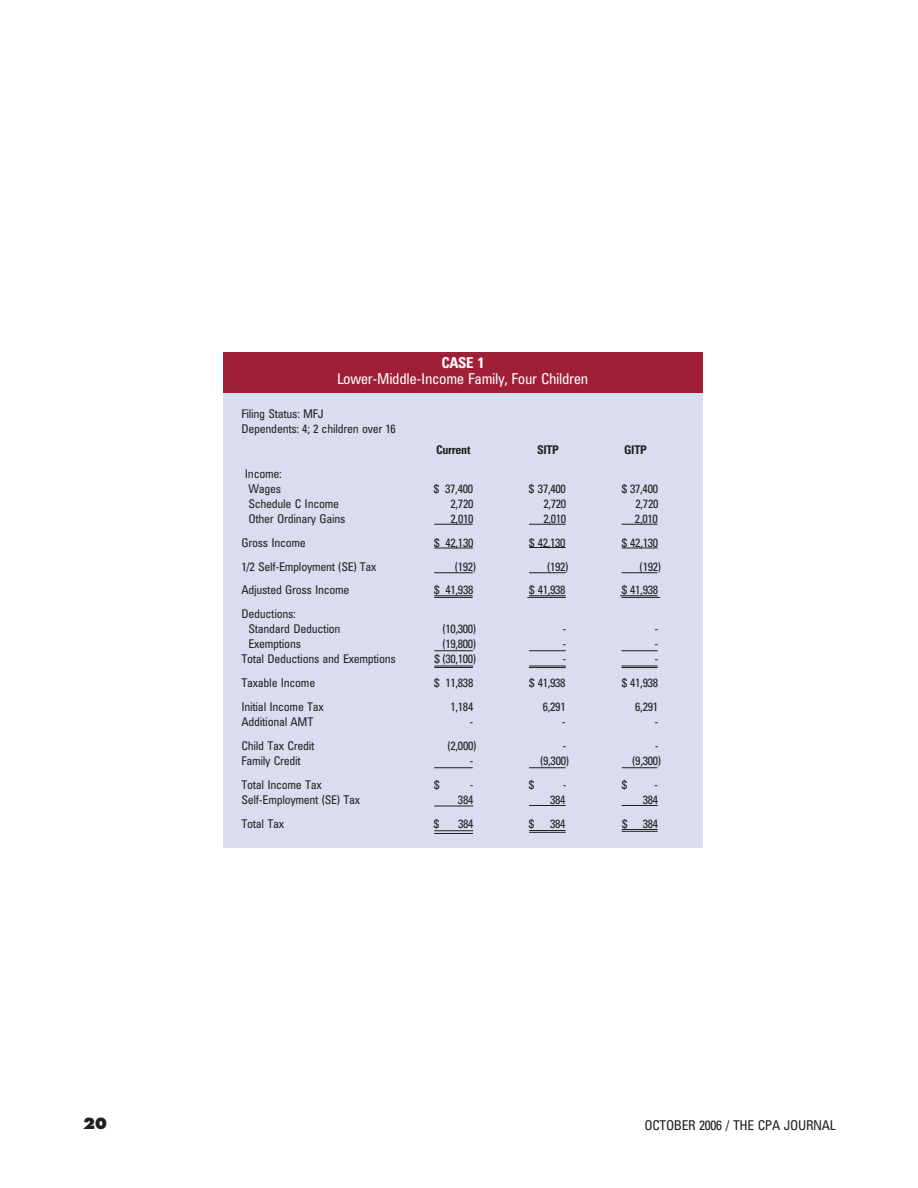
<style>
.page{position:relative;width:918px;height:1188px;background:#fff}
.page>*{position:absolute;margin:0;border:0;box-sizing:border-box;transform-origin:0 0}
.t1{font:condensed 15px "Univers";letter-spacing:-.025em;color:#fff}
.t2{font:700 condensed 15px "Univers";color:#fff}
.t3{font:800 15px "Futura";color:#231f20}
.t4{font:condensed 13.5px "Univers";letter-spacing:-.025em;color:#231f20}
.t5{font:condensed 12px/15px "Univers";letter-spacing:-.025em;color:#231f20}
.t6{font:700 condensed 12px "Univers";letter-spacing:-.025em;color:#231f20}
</style>
<div class="page">
<div style="left:223px;top:362px;width:480px;height:486px;background:#dadcef"></div>
<div style="left:223px;top:352px;width:480px;height:40px;background:#9f1f36"></div>
<hr style="left:434px;top:524px;width:39px;height:1px;background:#231f20">
<hr style="left:529px;top:524px;width:37px;height:1px;background:#231f20">
<hr style="left:622px;top:524px;width:36px;height:1px;background:#231f20">
<hr style="left:434px;top:572px;width:39px;height:1px;background:#231f20">
<hr style="left:434px;top:650px;width:39px;height:1px;background:#231f20">
<hr style="left:529px;top:650px;width:37px;height:1px;background:#231f20">
<hr style="left:622px;top:650px;width:36px;height:1px;background:#231f20">
<hr style="left:620px;top:595px;width:38px;height:1px;background:#231f20">
<hr style="left:622px;top:597px;width:38px;height:1px;background:#231f20">
<hr style="left:529px;top:595px;width:37px;height:1px;background:#231f20">
<hr style="left:527px;top:597px;width:39px;height:1px;background:#231f20">
<hr style="left:434px;top:595px;width:39px;height:1px;background:#231f20">
<hr style="left:434px;top:597px;width:39px;height:1px;background:#231f20">
<hr style="left:529px;top:572px;width:37px;height:1px;background:#231f20">
<hr style="left:622px;top:572px;width:35px;height:1px;background:#231f20">
<hr style="left:434px;top:830px;width:39px;height:1px;background:#231f20">
<hr style="left:434px;top:833px;width:39px;height:1px;background:#231f20">
<hr style="left:434px;top:767px;width:39px;height:1px;background:#231f20">
<hr style="left:529px;top:767px;width:37px;height:1px;background:#231f20">
<hr style="left:622px;top:767px;width:35px;height:1px;background:#231f20">
<hr style="left:434px;top:806px;width:39px;height:1px;background:#231f20">
<hr style="left:529px;top:805px;width:37px;height:1px;background:#231f20">
<hr style="left:622px;top:805px;width:36px;height:1px;background:#231f20">
<hr style="left:529px;top:830px;width:37px;height:1px;background:#231f20">
<hr style="left:622px;top:829px;width:36px;height:1px;background:#231f20">
<hr style="left:529px;top:832px;width:37px;height:1px;background:#231f20">
<hr style="left:622px;top:831px;width:36px;height:1px;background:#231f20">
<hr style="left:622px;top:548px;width:36px;height:1px;background:#231f20">
<hr style="left:529px;top:547px;width:37px;height:1px;background:#231f20">
<hr style="left:434px;top:548px;width:39px;height:1px;background:#231f20">
<hr style="left:434px;top:666px;width:39px;height:1px;background:#231f20">
<hr style="left:434px;top:667px;width:39px;height:1px;background:#231f20">
<hr style="left:529px;top:666px;width:37px;height:1px;background:#231f20">
<hr style="left:529px;top:667px;width:37px;height:1px;background:#231f20">
<hr style="left:622px;top:666px;width:36px;height:1px;background:#231f20">
<hr style="left:622px;top:667px;width:36px;height:1px;background:#231f20">
<p class="t2" style="left:442px;top:357px;width:44px">CASE 1</p>
<p class="t1" style="left:337px;top:374px;width:253px">Lower-Middle-Income Family, Four Children</p>
<p class="t5" style="left:242px;top:408px;width:156px">Filing Status: MFJ<br>Dependents: 4; 2 children over 16</p>
<p class="t6" style="left:436px;top:445px;width:36px">Current</p>
<p class="t6" style="left:537px;top:445px;width:23px">SITP</p>
<p class="t6" style="left:624px;top:445px;width:24px">GITP</p>
<p class="t5" style="left:245px;top:467px;width:38px">Income:<br>Wages</p>
<p class="t5" style="left:434px;top:482px;width:41px">$ 37,400</p>
<p class="t5" style="left:529px;top:482px;width:38px">$ 37,400</p>
<p class="t5" style="left:622px;top:482px;width:38px">$ 37,400</p>
<p class="t5" style="left:248px;top:497px;width:92px">Schedule C Income</p>
<p class="t5" style="left:451px;top:497px;width:24px">2,720</p>
<p class="t5" style="left:543px;top:497px;width:24px">2,720</p>
<p class="t5" style="left:636px;top:497px;width:24px">2,720</p>
<p class="t5" style="left:248px;top:512px;width:99px">Other Ordinary Gains</p>
<p class="t5" style="left:451px;top:512px;width:24px">2,010</p>
<p class="t5" style="left:543px;top:512px;width:24px">2,010</p>
<p class="t5" style="left:635px;top:512px;width:24px">2,010</p>
<p class="t5" style="left:242px;top:536px;width:66px">Gross Income</p>
<p class="t5" style="left:434px;top:536px;width:41px">$ 42,130</p>
<p class="t5" style="left:529px;top:536px;width:38px">$ 42,130</p>
<p class="t5" style="left:622px;top:536px;width:38px">$ 42,130</p>
<p class="t5" style="left:242px;top:560px;width:137px">1/2 Self-Employment (SE) Tax</p>
<p class="t5" style="left:455px;top:560px;width:23px">(192)</p>
<p class="t5" style="left:547px;top:560px;width:23px">(192)</p>
<p class="t5" style="left:640px;top:560px;width:23px">(192)</p>
<p class="t5" style="left:242px;top:584px;width:110px">Adjusted Gross Income</p>
<p class="t5" style="left:434px;top:584px;width:41px">$ 41,938</p>
<p class="t5" style="left:529px;top:584px;width:38px">$ 41,938</p>
<p class="t5" style="left:622px;top:584px;width:38px">$ 41,938</p>
<p class="t5" style="left:248px;top:608px;width:93px;text-indent:-7px">Deductions:<br>Standard Deduction</p>
<p class="t5" style="left:442px;top:623px;width:35px">(10,300)</p>
<p class="t5" style="left:563px;top:623px;width:5px">-</p>
<p class="t5" style="left:654px;top:623px;width:5px">-</p>
<p class="t5" style="left:248px;top:638px;width:54px">Exemptions</p>
<p class="t5" style="left:442px;top:638px;width:35px">(19,800)</p>
<p class="t5" style="left:563px;top:638px;width:5px">-</p>
<p class="t5" style="left:655px;top:638px;width:5px">-</p>
<p class="t5" style="left:242px;top:653px;width:156px">Total Deductions and Exemptions</p>
<p class="t5" style="left:435px;top:653px;width:43px">$ (30,100)</p>
<p class="t5" style="left:562px;top:653px;width:5px">-</p>
<p class="t5" style="left:655px;top:653px;width:5px">-</p>
<p class="t5" style="left:242px;top:677px;width:75px">Taxable Income</p>
<p class="t5" style="left:434px;top:677px;width:41px">$ 11,838</p>
<p class="t5" style="left:529px;top:677px;width:38px">$ 41,938</p>
<p class="t5" style="left:622px;top:677px;width:38px">$ 41,938</p>
<p class="t5" style="left:242px;top:701px;width:84px">Initial Income Tax</p>
<p class="t5" style="left:451px;top:701px;width:24px">1,184</p>
<p class="t5" style="left:543px;top:701px;width:24px">6,291</p>
<p class="t5" style="left:635px;top:701px;width:24px">6,291</p>
<p class="t5" style="left:242px;top:716px;width:73px">Additional AMT</p>
<p class="t5" style="left:469px;top:716px;width:5px">-</p>
<p class="t5" style="left:562px;top:716px;width:5px">-</p>
<p class="t5" style="left:655px;top:716px;width:5px">-</p>
<p class="t5" style="left:242px;top:740px;width:75px">Child Tax Credit</p>
<p class="t5" style="left:448px;top:740px;width:30px">(2,000)</p>
<p class="t5" style="left:563px;top:740px;width:5px">-</p>
<p class="t5" style="left:655px;top:740px;width:5px">-</p>
<p class="t5" style="left:242px;top:755px;width:61px">Family Credit</p>
<p class="t5" style="left:470px;top:755px;width:5px">-</p>
<p class="t5" style="left:540px;top:755px;width:30px">(9,300)</p>
<p class="t5" style="left:632px;top:755px;width:30px">(9,300)</p>
<p class="t5" style="left:242px;top:779px;width:82px">Total Income Tax</p>
<p class="t5" style="left:434px;top:779px;width:7px">$</p>
<p class="t5" style="left:470px;top:779px;width:5px">-</p>
<p class="t5" style="left:529px;top:779px;width:7px">$</p>
<p class="t5" style="left:563px;top:779px;width:5px">-</p>
<p class="t5" style="left:622px;top:779px;width:7px">$</p>
<p class="t5" style="left:654px;top:779px;width:5px">-</p>
<p class="t5" style="left:242px;top:794px;width:120px">Self-Employment (SE) Tax</p>
<p class="t5" style="left:458px;top:794px;width:17px">384</p>
<p class="t5" style="left:550px;top:794px;width:17px">384</p>
<p class="t5" style="left:643px;top:794px;width:17px">384</p>
<p class="t5" style="left:242px;top:818px;width:44px">Total Tax</p>
<p class="t5" style="left:434px;top:818px;width:7px">$</p>
<p class="t5" style="left:458px;top:818px;width:17px">384</p>
<p class="t5" style="left:529px;top:818px;width:7px">$</p>
<p class="t5" style="left:550px;top:818px;width:17px">384</p>
<p class="t5" style="left:622px;top:818px;width:7px">$</p>
<p class="t5" style="left:643px;top:818px;width:17px">384</p>
<p class="t3" style="left:83px;top:1116px;width:26px">20</p>
<p class="t4" style="left:645px;top:1120px;width:193px">OCTOBER 2006 / THE CPA JOURNAL</p>
</div>
